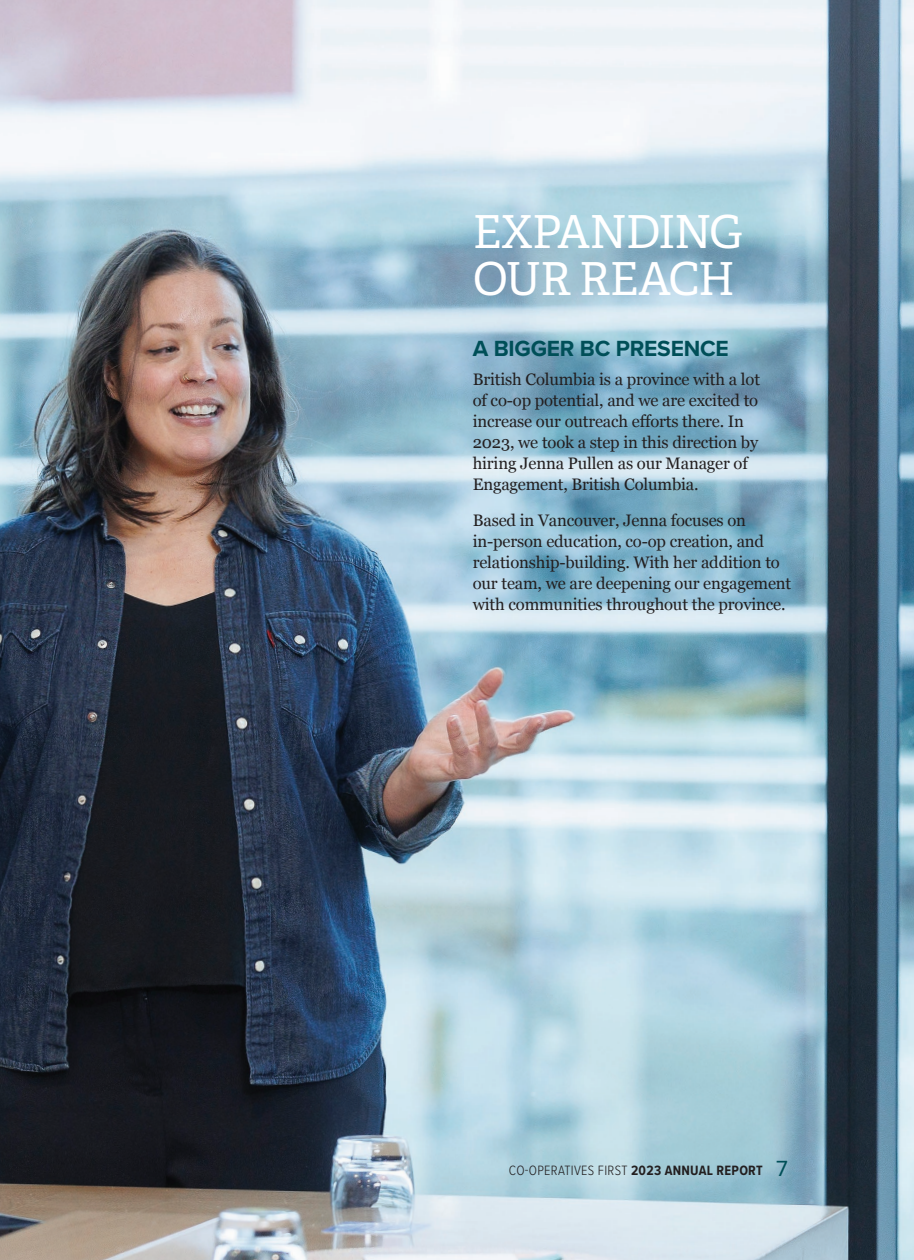
<style>
.page{position:relative;width:914px;height:1260px;background:#fff}
.page>*{position:absolute;margin:0;border:0;box-sizing:border-box;transform-origin:0 0}
.t1{font:45.5px/47.2px "Adelle PE";letter-spacing:-.03em;color:#fff}
.t2{font:700 22.75px "Proxima Nova";letter-spacing:-.01em;color:#004f58}
.t3{font:16.62px/21px "Georgia";letter-spacing:-.01em;color:#231f20}
.t4{font:300 14px "Proxima Nova Cond";letter-spacing:.02em;color:#231f20}
.s1{font-weight:700}
.s2{font-family:"Proxima Nova";font-weight:400;font-size:22.75px;color:#004f58}
</style>
<div class="page">
<img style="left:0;top:0;width:914px;height:1260px">
<p class="t1" style="left:472px;top:206px;width:271px">EXPANDING<br>OUR REACH</p>
<p class="t2" style="left:472px;top:331px;width:257px">A BIGGER BC PRESENCE</p>
<p class="t3" style="left:472px;top:368px;width:289px">British Columbia is a province with a lot of co-op potential, and we are excited to increase our outreach efforts there. In 2023, we took a step in this direction by hiring Jenna Pullen as our Manager of Engagement, British Columbia.</p>
<p class="t3" style="left:472px;top:509px;width:320px">Based in Vancouver, Jenna focuses on in-person education, co-op creation, and relationship-building. With her addition to our team, we are deepening our engagement with communities throughout the province.</p>
<p class="t4" style="left:508px;top:1160px;width:281px">CO-OPERATIVES FIRST <span class="s1">2023 ANNUAL REPORT</span> <span class="s2">7</span></p>
</div>
